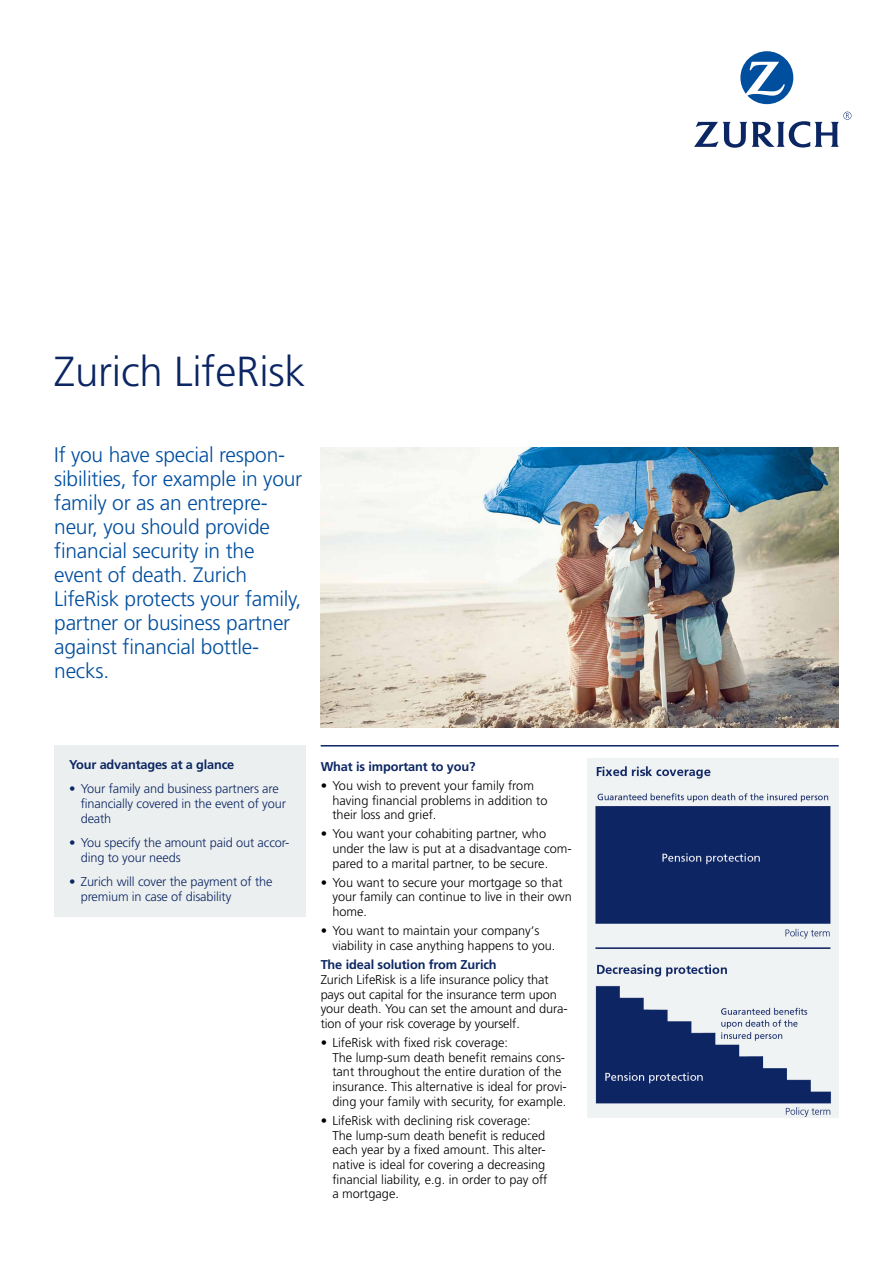
<style>
.page{position:relative;width:893px;height:1263px;background:#fff}
.page>*{position:absolute;margin:0;border:0;box-sizing:border-box;transform-origin:0 0}
.t1{font:300 42px "Frutiger LT Std";letter-spacing:-.005em;color:#0c2663}
.t2{font:300 21px/24px "Frutiger LT Std";letter-spacing:-.01em;color:#004e9e}
.t3{font:300 12.75px/14.7px "Frutiger LT Std";color:#000}
.t4{font:300 12.75px/14.7px "Frutiger LT Std";letter-spacing:-.01em;color:#0c2663}
.t5{font:700 12.75px "Frutiger LT Std";letter-spacing:-.01em;color:#0c2663}
</style>
<div class="page">
<img style="left:587px;top:759px;width:251px;height:359px">
<div style="left:54px;top:745px;width:252px;height:171px;background:#ebefef"></div>
<hr style="left:321px;top:745px;width:518px;height:1px;background:#0c2663">
<img style="left:321px;top:448px;width:517px;height:279px">
<svg style="left:740px;top:51px;width:53px;height:53px"></svg>
<svg style="left:694px;top:112px;width:157px;height:36px"></svg>
<h1 class="t1" style="left:54px;top:348px;width:253px">Zurich LifeRisk</h1>
<p class="t2" style="left:54px;top:443px;width:250px">If you have special respon&shy;sibilities, for example in your family or as an entrepre&shy;neur, you should provide financial security in the event of death. Zurich<br>LifeRisk protects your family, partner or business partner against financial bottle&shy;necks.</p>
<p class="t5" style="left:69px;top:757px;width:167px">Your advantages at a glance</p>
<p class="t4" style="left:81px;top:782px;width:207px;text-indent:-12px">• Your family and business partners are financially covered in the event of your death</p>
<p class="t4" style="left:81px;top:836px;width:210px;text-indent:-12px">• You specify the amount paid out accor&shy;ding to your needs</p>
<p class="t4" style="left:81px;top:875px;width:193px;text-indent:-12px">• Zurich will cover the payment of the premium in case of disability</p>
<p class="t5" style="left:321px;top:759px;width:156px">What is important to you?</p>
<p class="t3" style="left:332px;top:778px;width:217px;text-indent:-12px">• You wish to prevent your family from having financial problems in addition to their loss and grief.</p>
<p class="t3" style="left:332px;top:826px;width:241px;text-indent:-12px">• You want your cohabiting partner, who under the law is put at a disadvantage com&shy;pared to a marital partner, to be secure.</p>
<p class="t3" style="left:332px;top:875px;width:241px;text-indent:-12px">• You want to secure your mortgage so that your family can continue to live in their own home.</p>
<p class="t3" style="left:332px;top:923px;width:225px;text-indent:-12px">• You want to maintain your company‘s viability in case anything happens to you.</p>
<p class="t5" style="left:321px;top:957px;width:178px">The ideal solution from Zurich</p>
<p class="t3" style="left:321px;top:972px;width:248px">Zurich LifeRisk is a life insurance policy that pays out capital for the insurance term upon your death. You can set the amount and dura&shy;tion of your risk coverage by yourself.</p>
<p class="t3" style="left:332px;top:1035px;width:236px;text-indent:-12px">• LifeRisk with fixed risk coverage:<br>The lump-sum death benefit remains cons&shy;tant throughout the entire duration of the insurance. This alternative is ideal for provi&shy;ding your family with security, for example.</p>
<p class="t3" style="left:332px;top:1113px;width:217px;text-indent:-12px">• LifeRisk with declining risk coverage:<br>The lump-sum death benefit is reduced each year by a fixed amount. This alter&shy;native is ideal for covering a decreasing financial liability, e.g. in order to pay off a mortgage.</p>
</div>
